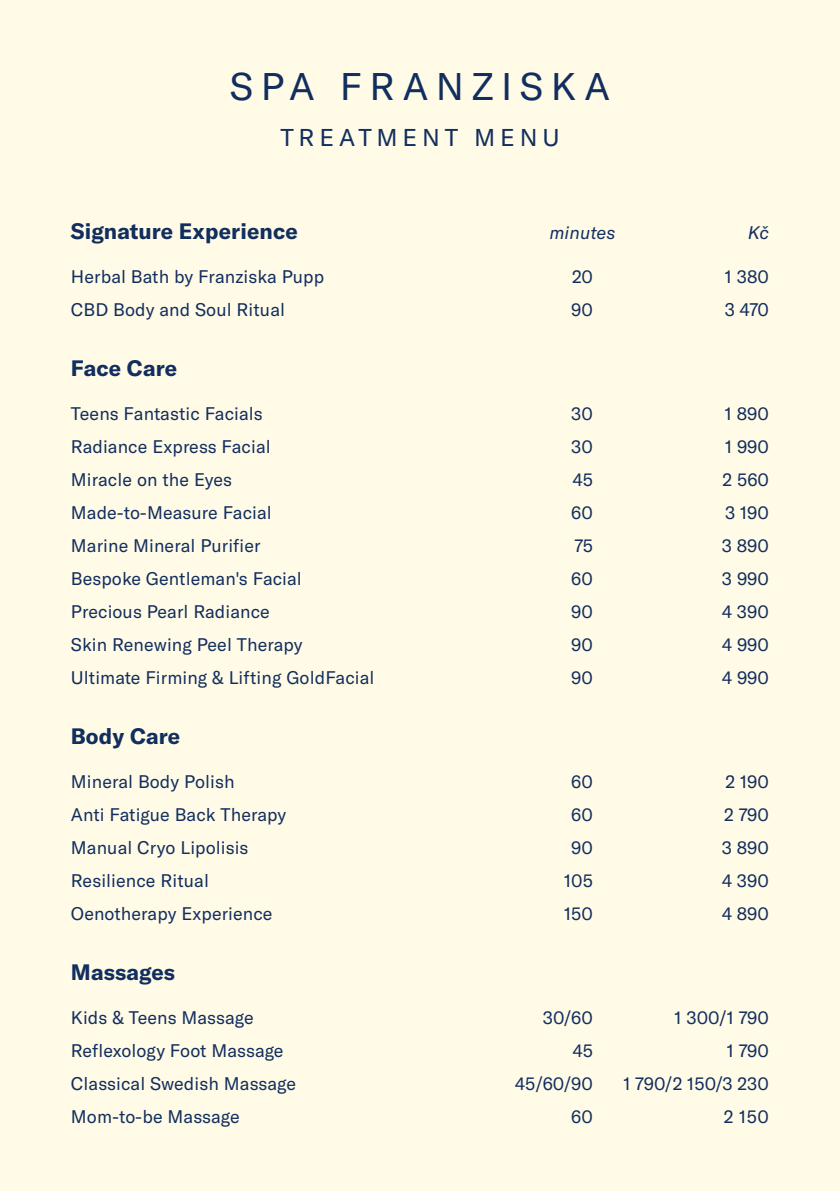
<style>
.page{position:relative;width:840px;height:1191px;background:#fff}
.page>*{position:absolute;margin:0;border:0;box-sizing:border-box;transform-origin:0 0}
.t1{font:38px "GT America";letter-spacing:.2em;color:#122e5f}
.t2{font:24px "GT America";letter-spacing:.2em;color:#122e5f}
.t3{font:700 22px "GT America";letter-spacing:.005em;color:#122e5f}
.t4{font:18px "GT America";letter-spacing:.005em;color:#122e5f}
.t5{font:italic 18px "GT America";letter-spacing:.005em;color:#122e5f}
</style>
<div class="page">
<div style="left:0;top:0;width:839px;height:1191px;background:#fffbe6"></div>
<h1 class="t1" style="left:230px;top:64px;width:381px">SPA FRANZISKA</h1>
<h2 class="t2" style="left:280px;top:123px;width:280px">TREATMENT MENU</h2>
<p class="t3" style="left:71px;top:217px;width:228px">Signature Experience</p>
<p class="t5" style="left:549px;top:222px;width:67px">minutes</p>
<p class="t5" style="left:747px;top:222px;width:23px">Kč</p>
<p class="t4" style="left:71px;top:266px;width:255px">Herbal Bath by Franziska Pupp</p>
<p class="t4" style="left:572px;top:266px;width:22px">20</p>
<p class="t4" style="left:724px;top:266px;width:46px">1 380</p>
<p class="t4" style="left:71px;top:299px;width:215px">CBD Body and Soul Ritual</p>
<p class="t4" style="left:571px;top:299px;width:23px">90</p>
<p class="t4" style="left:724px;top:299px;width:46px">3 470</p>
<p class="t3" style="left:71px;top:354px;width:108px">Face Care</p>
<p class="t4" style="left:71px;top:403px;width:193px">Teens Fantastic Facials</p>
<p class="t4" style="left:571px;top:403px;width:23px">30</p>
<p class="t4" style="left:724px;top:403px;width:46px">1 890</p>
<p class="t4" style="left:71px;top:436px;width:201px">Radiance Express Facial</p>
<p class="t4" style="left:571px;top:436px;width:23px">30</p>
<p class="t4" style="left:724px;top:436px;width:45px">1 990</p>
<p class="t4" style="left:71px;top:469px;width:163px">Miracle on the Eyes</p>
<p class="t4" style="left:572px;top:469px;width:22px">45</p>
<p class="t4" style="left:722px;top:469px;width:48px">2 560</p>
<p class="t4" style="left:71px;top:502px;width:202px">Made-to-Measure Facial</p>
<p class="t4" style="left:571px;top:502px;width:23px">60</p>
<p class="t4" style="left:724px;top:502px;width:45px">3 190</p>
<p class="t4" style="left:71px;top:535px;width:191px">Marine Mineral Purifier</p>
<p class="t4" style="left:574px;top:535px;width:20px">75</p>
<p class="t4" style="left:721px;top:535px;width:49px">3 890</p>
<p class="t4" style="left:71px;top:568px;width:232px">Bespoke Gentleman's Facial</p>
<p class="t4" style="left:571px;top:568px;width:23px">60</p>
<p class="t4" style="left:721px;top:568px;width:49px">3 990</p>
<p class="t4" style="left:71px;top:601px;width:200px">Precious Pearl Radiance</p>
<p class="t4" style="left:571px;top:601px;width:23px">90</p>
<p class="t4" style="left:721px;top:601px;width:48px">4 390</p>
<p class="t4" style="left:71px;top:634px;width:233px">Skin Renewing Peel Therapy</p>
<p class="t4" style="left:571px;top:634px;width:23px">90</p>
<p class="t4" style="left:721px;top:634px;width:48px">4 990</p>
<p class="t4" style="left:71px;top:667px;width:305px">Ultimate Firming &amp; Lifting GoldFacial</p>
<p class="t4" style="left:571px;top:667px;width:23px">90</p>
<p class="t4" style="left:721px;top:667px;width:48px">4 990</p>
<p class="t3" style="left:71px;top:722px;width:111px">Body Care</p>
<p class="t4" style="left:71px;top:771px;width:165px">Mineral Body Polish</p>
<p class="t4" style="left:571px;top:771px;width:23px">60</p>
<p class="t4" style="left:725px;top:771px;width:45px">2 190</p>
<p class="t4" style="left:71px;top:804px;width:217px">Anti Fatigue Back Therapy</p>
<p class="t4" style="left:571px;top:804px;width:23px">60</p>
<p class="t4" style="left:723px;top:804px;width:46px">2 790</p>
<p class="t4" style="left:71px;top:837px;width:179px">Manual Cryo Lipolisis</p>
<p class="t4" style="left:571px;top:837px;width:23px">90</p>
<p class="t4" style="left:721px;top:837px;width:49px">3 890</p>
<p class="t4" style="left:71px;top:870px;width:139px">Resilience Ritual</p>
<p class="t4" style="left:563px;top:870px;width:30px">105</p>
<p class="t4" style="left:721px;top:870px;width:48px">4 390</p>
<p class="t4" style="left:71px;top:903px;width:203px">Oenotherapy Experience</p>
<p class="t4" style="left:563px;top:903px;width:30px">150</p>
<p class="t4" style="left:721px;top:903px;width:48px">4 890</p>
<p class="t3" style="left:71px;top:958px;width:105px">Massages</p>
<p class="t4" style="left:71px;top:1007px;width:184px">Kids &amp; Teens Massage</p>
<p class="t4" style="left:542px;top:1007px;width:52px">30/60</p>
<p class="t4" style="left:674px;top:1007px;width:96px">1 300/1 790</p>
<p class="t4" style="left:71px;top:1040px;width:214px">Reflexology Foot Massage</p>
<p class="t4" style="left:572px;top:1040px;width:22px">45</p>
<p class="t4" style="left:726px;top:1040px;width:44px">1 790</p>
<p class="t4" style="left:71px;top:1073px;width:226px">Classical Swedish Massage</p>
<p class="t4" style="left:515px;top:1073px;width:79px">45/60/90</p>
<p class="t4" style="left:623px;top:1073px;width:147px">1 790/2 150/3 230</p>
<p class="t4" style="left:71px;top:1106px;width:170px">Mom-to-be Massage</p>
<p class="t4" style="left:571px;top:1106px;width:23px">60</p>
<p class="t4" style="left:723px;top:1106px;width:47px">2 150</p>
</div>
